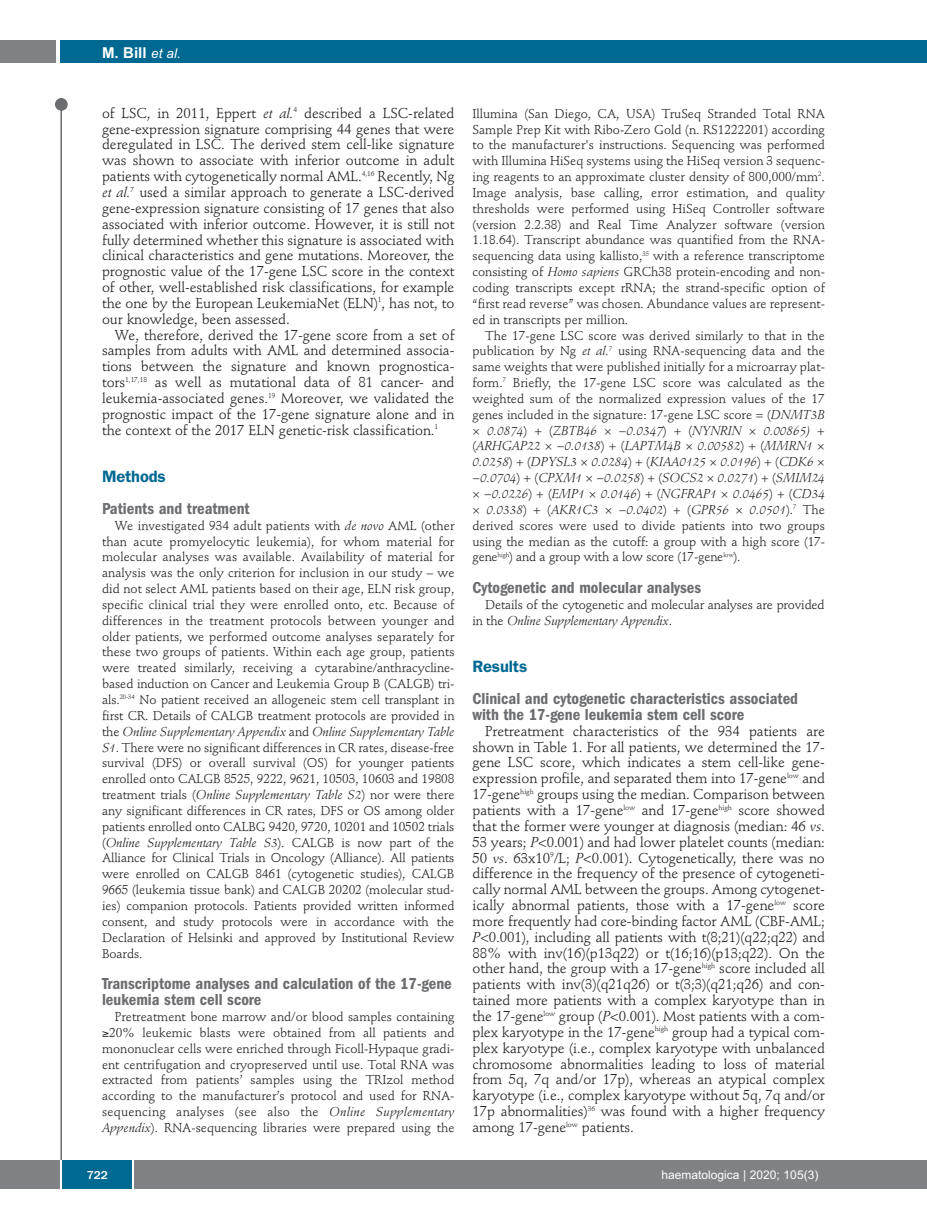
<style>
.page{position:relative;width:927px;height:1225px;background:#fff}
.page>*{position:absolute;margin:0;border:0;box-sizing:border-box;transform-origin:0 0}
.t1{font:600 condensed 16.5px/15.9px "Franklin Gothic";color:#6c6d70}
.t2{font:600 16.5px "Franklin Gothic";letter-spacing:-.01em;color:#006991}
.t3{font:700 15px "Arial";color:#fff}
.t4{font:14.25px/15.9px "Stempel Schneidler";letter-spacing:-.005em;color:#231f20;text-align:justify}
.t5{font:12.75px/15.9px "Stempel Schneidler";letter-spacing:-.005em;color:#231f20;text-align:justify}
.t6{font:12px "Arial";color:#fff}
.t7{font:500 12px "Franklin Gothic";color:#fff}
.s1{font-weight:400;font-style:italic;font-size:13.5px}
.s2{font-style:italic}
</style>
<div class="page">
<div style="left:911px;top:40px;width:16px;height:22px;background:#006991"></div>
<div style="left:910px;top:1160px;width:17px;height:28px;background:#808285"></div>
<div style="left:55px;top:98px;width:13px;height:13px;background:#6c6d70;border-radius:50%"></div>
<hr style="left:60px;top:101px;width:2px;height:1061px;background:#6c6d70">
<div style="left:60px;top:40px;width:852px;height:22px;background:#006991"></div>
<div style="left:0;top:40px;width:56px;height:22px;background:#808285"></div>
<div style="left:0;top:1160px;width:911px;height:28px;background:#808285"></div>
<div style="left:62px;top:1160px;width:71px;height:28px;background:#006991"></div>
<hr style="left:60px;top:1160px;width:2px;height:28px;background:#fff">
<svg style="left:133px;top:1160px;width:1px;height:28px"></svg>
<p class="t3" style="left:102px;top:44px;width:80px">M. Bill <span class="s1">et al.</span></p>
<p class="t4" style="left:102px;top:106px;width:354px">of LSC, in 2011, Eppert <span class="s2">et al.</span><sup>4</sup> described a LSC-related gene-expression signature comprising 44 genes that were deregulated in LSC. The derived stem cell-like signature was shown to associate with inferior outcome in adult patients with cytogenetically normal AML.<sup>4,16</sup> Recently, Ng <span class="s2">et al.</span><sup>7</sup> used a similar approach to generate a LSC-derived gene-expression signature consisting of 17 genes that also associated with inferior outcome. However, it is still not fully determined whether this signature is associated with clinical characteristics and gene mutations. Moreover, the prognostic value of the 17-gene LSC score in the context of other, well-established risk classifications, for example the one by the European LeukemiaNet (ELN)<sup>1</sup>, has not, to our knowledge, been assessed.</p>
<p class="t4" style="left:102px;top:328px;width:354px;text-indent:13px">We, therefore, derived the 17-gene score from a set of samples from adults with AML and determined associa&shy;tions between the signature and known prognostica&shy;tors<sup>1,17,18</sup> as well as mutational data of 81 cancer- and leukemia-associated genes.<sup>19</sup> Moreover, we validated the prognostic impact of the 17-gene signature alone and in the context of the 2017 ELN genetic-risk classification.<sup>1</sup></p>
<p class="t2" style="left:102px;top:471px;width:65px">Methods</p>
<p class="t1" style="left:102px;top:502px;width:149px">Patients and treatment</p>
<p class="t5" style="left:102px;top:518px;width:354px;text-indent:13px">We investigated 934 adult patients with <span class="s2">de novo</span> AML (other than acute promyelocytic leukemia), for whom material for molecular analyses was available. Availability of material for analysis was the only criterion for inclusion in our study – we did not select AML patients based on their age, ELN risk group, specific clinical trial they were enrolled onto, etc. Because of differences in the treatment protocols between younger and older patients, we performed outcome analyses separately for these two groups of patients. Within each age group, patients were treated similarly, receiving a cytarabine/anthracycline&shy;based induction on Cancer and Leukemia Group B (CALGB) tri&shy;als.<sup>20-34</sup> No patient received an allogeneic stem cell transplant in first CR. Details of CALGB treatment protocols are provided in the <span class="s2">Online Supplementary Appendix</span> and <span class="s2">Online Supplementary Table S1</span>. There were no significant differences in CR rates, disease-free survival (DFS) or overall survival (OS) for younger patients enrolled onto CALGB 8525, 9222, 9621, 10503, 10603 and 19808 treatment trials (<span class="s2">Online Supplementary Table S2</span>) nor were there any significant differences in CR rates, DFS or OS among older patients enrolled onto CALBG 9420, 9720, 10201 and 10502 trials (<span class="s2">Online Supplementary Table S3</span>). CALGB is now part of the Alliance for Clinical Trials in Oncology (Alliance). All patients were enrolled on CALGB 8461 (cytogenetic studies), CALGB 9665 (leukemia tissue bank) and CALGB 20202 (molecular stud&shy;ies) companion protocols. Patients provided written informed consent, and study protocols were in accordance with the Declaration of Helsinki and approved by Institutional Review Boards.</p>
<p class="t1" style="left:102px;top:977px;width:351px">Transcriptome analyses and calculation of the 17-gene leukemia stem cell score</p>
<p class="t5" style="left:102px;top:1010px;width:354px;text-indent:13px">Pretreatment bone marrow and/or blood samples containing ≥20% leukemic blasts were obtained from all patients and mononuclear cells were enriched through Ficoll-Hypaque gradi&shy;ent centrifugation and cryopreserved until use. Total RNA was extracted from patients’ samples using the TRIzol method according to the manufacturer’s protocol and used for RNA&shy;sequencing analyses (see also the <span class="s2">Online Supplementary Appendix</span>). RNA-sequencing libraries were prepared using the</p>
<p class="t5" style="left:472px;top:107px;width:354px">Illumina (San Diego, CA, USA) TruSeq Stranded Total RNA Sample Prep Kit with Ribo-Zero Gold (n. RS1222201) according to the manufacturer's instructions. Sequencing was performed with Illumina HiSeq systems using the HiSeq version 3 sequenc&shy;ing reagents to an approximate cluster density of 800,000/mm<sup>2</sup>.<br>Image analysis, base calling, error estimation, and quality thresholds were performed using HiSeq Controller software (version 2.2.38) and Real Time Analyzer software (version 1.18.64). Transcript abundance was quantified from the RNA&shy;sequencing data using kallisto,<sup>35</sup> with a reference transcriptome consisting of <span class="s2">Homo sapiens</span> GRCh38 protein-encoding and non&shy;coding transcripts except rRNA; the strand-specific option of “first read reverse” was chosen. Abundance values are represent&shy;ed in transcripts per million.</p>
<p class="t5" style="left:472px;top:328px;width:354px;text-indent:13px">The 17-gene LSC score was derived similarly to that in the publication by Ng <span class="s2">et al.</span><sup>7</sup> using RNA-sequencing data and the same weights that were published initially for a microarray plat&shy;form.<sup>7</sup> Briefly, the 17-gene LSC score was calculated as the weighted sum of the normalized expression values of the 17 genes included in the signature: 17-gene LSC score = (<span class="s2">DNMT3B × 0.0874</span>) + (<span class="s2">ZBTB46 × −0.0347</span>) + (<span class="s2">NYNRIN × 0.00865)</span> + (<span class="s2">ARHGAP22 × −0.0138</span>) + (<span class="s2">LAPTM4B × 0.00582</span>) + (<span class="s2">MMRN1 × 0.0258</span>) + (<span class="s2">DPYSL3 × 0.0284</span>) + (<span class="s2">KIAA0125 × 0.0196</span>) + (<span class="s2">CDK6 × −0.0704</span>) + (<span class="s2">CPXM1 × −0.0258</span>) + (<span class="s2">SOCS2 × 0.0271</span>) + (<span class="s2">SMIM24 × −0.0226</span>) + (<span class="s2">EMP1 × 0.0146</span>) + (<span class="s2">NGFRAP1 × 0.0465</span>) + (<span class="s2">CD34 × 0.0338</span>) + (<span class="s2">AKR1C3 × −0.0402</span>) + (<span class="s2">GPR56 × 0.0501</span>).<sup>7</sup> The derived scores were used to divide patients into two groups using the median as the cutoff: a group with a high score (17- gene<sup>high</sup>) and a group with a low score (17-gene<sup>low</sup>).</p>
<p class="t1" style="left:472px;top:581px;width:230px">Cytogenetic and molecular analyses</p>
<p class="t5" style="left:472px;top:598px;width:354px;text-indent:13px">Details of the cytogenetic and molecular analyses are provided in the <span class="s2">Online Supplementary Appendix</span>.</p>
<p class="t2" style="left:472px;top:661px;width:56px">Results</p>
<p class="t1" style="left:472px;top:692px;width:327px">Clinical and cytogenetic characteristics associated with the 17-gene leukemia stem cell score</p>
<p class="t4" style="left:472px;top:724px;width:354px;text-indent:13px">Pretreatment characteristics of the 934 patients are shown in Table 1. For all patients, we determined the 17- gene LSC score, which indicates a stem cell-like gene&shy;expression profile, and separated them into 17-gene<sup>low</sup> and 17-gene<sup>high</sup> groups using the median. Comparison between patients with a 17-gene<sup>low</sup> and 17-gene<sup>high</sup> score showed that the former were younger at diagnosis (median: 46 <span class="s2">vs</span>.<br>53 years; <span class="s2">P</span>&lt;0.001) and had lower platelet counts (median:<br>50 <span class="s2">vs</span>. 63x10<sup>9</sup>/L; <span class="s2">P</span>&lt;0.001). Cytogenetically, there was no difference in the frequency of the presence of cytogeneti&shy;cally normal AML between the groups. Among cytogenet&shy;ically abnormal patients, those with a 17-gene<sup>low</sup> score more frequently had core-binding factor AML (CBF-AML; <span class="s2">P</span>&lt;0.001), including all patients with t(8;21)(q22;q22) and 88% with inv(16)(p13q22) or t(16;16)(p13;q22). On the other hand, the group with a 17-gene<sup>high</sup> score included all patients with inv(3)(q21q26) or t(3;3)(q21;q26) and con&shy;tained more patients with a complex karyotype than in the 17-gene<sup>low</sup> group (<span class="s2">P</span>&lt;0.001). Most patients with a com&shy;plex karyotype in the 17-gene<sup>high</sup> group had a typical com&shy;plex karyotype (i.e., complex karyotype with unbalanced chromosome abnormalities leading to loss of material from 5q, 7q and/or 17p), whereas an atypical complex karyotype (i.e., complex karyotype without 5q, 7q and/or 17p abnormalities)<sup>36</sup> was found with a higher frequency among 17-gene<sup>low</sup> patients.</p>
<p class="t7" style="left:87px;top:1167px;width:23px">722</p>
<p class="t6" style="left:661px;top:1167px;width:158px">haematologica | 2020; 105(3)</p>
</div>
